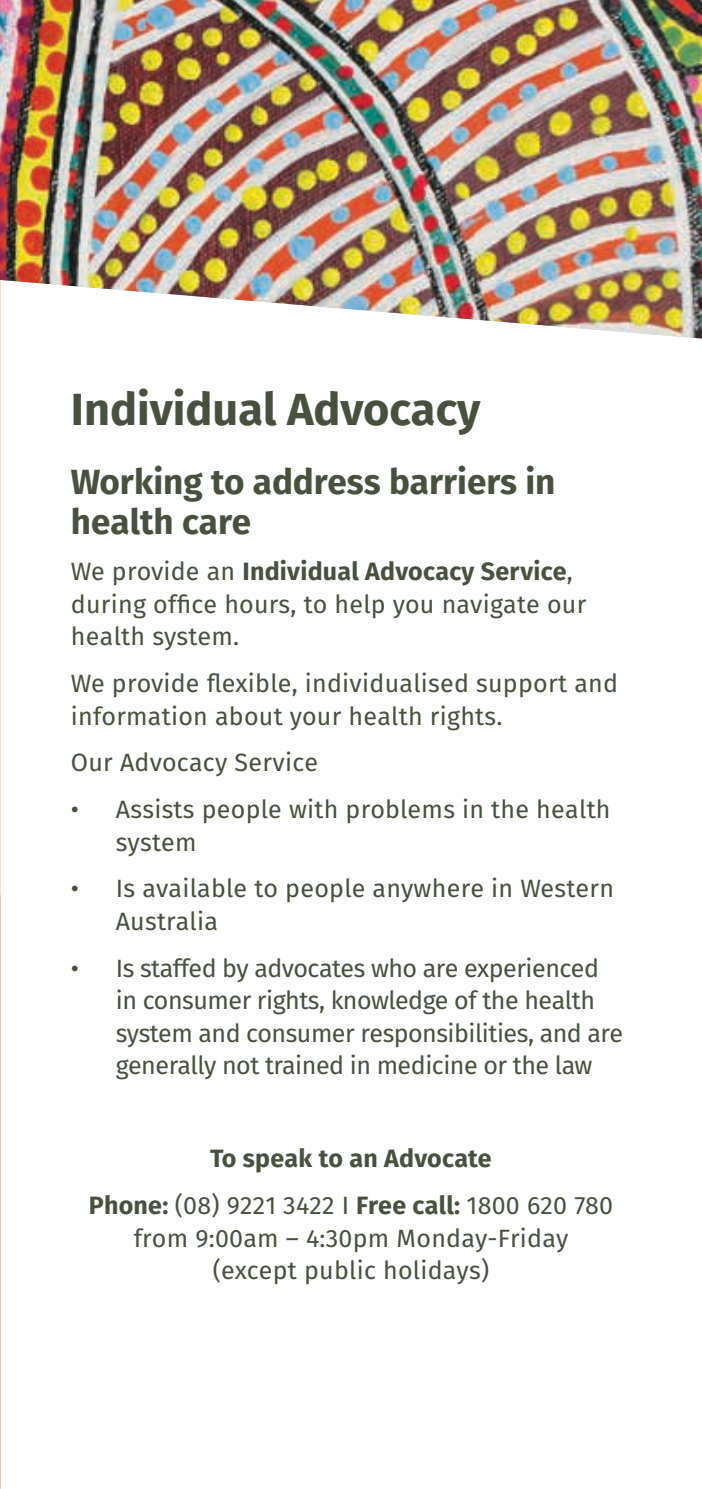
<style>
.page{position:relative;width:702px;height:1489px;background:#fff}
.page>*{position:absolute;margin:0;border:0;box-sizing:border-box;transform-origin:0 0}
.t1{font:700 45px "Fira Sans";color:#47513d}
.t2{font:700 35px/40px "Fira Sans";color:#47513d}
.t3{font:25px/32.5px "Fira Sans";letter-spacing:.01em;color:#47513d}
.t4{font:25px/32.5px "Fira Sans";letter-spacing:-.02em;color:#47513d}
.t5{font:700 25px/46.8px "Fira Sans";letter-spacing:.01em;color:#47513d;text-align:center}
.s1{font-weight:700}
.s2{font-weight:400}
</style>
<div class="page">
<img style="left:0;top:0;width:702px;height:338px">
<h1 class="t1" style="left:71px;top:378px;width:411px">Individual Advocacy</h1>
<h2 class="t2" style="left:71px;top:464px;width:486px">Working to address barriers in health care</h2>
<p class="t3" style="left:71px;top:557px;width:517px">We provide an <span class="s1">Individual Advocacy Service</span>, during office hours, to help you navigate our health system.</p>
<p class="t3" style="left:71px;top:669px;width:548px">We provide flexible, individualised support and information about your health rights.</p>
<p class="t3" style="left:71px;top:748px;width:249px">Our Advocacy Service</p>
<p class="t3" style="left:116px;top:795px;width:496px;text-indent:-45px">• Assists people with problems in the health system</p>
<p class="t3" style="left:116px;top:874px;width:499px;text-indent:-45px">• Is available to people anywhere in Western<br>Australia</p>
<p class="t4" style="left:116px;top:953px;width:509px;text-indent:-45px">• Is staffed by advocates who are experienced in consumer rights, knowledge of the health system and consumer responsibilities, and are generally not trained in medicine or the law</p>
<p class="t5" style="left:89px;top:1137px;width:526px">To speak to an Advocate<br>Phone: <span class="s2">(08) 9221 3422 I</span> Free call: <span class="s2">1800 620 780</span></p>
<p class="t3" style="left:134px;top:1223px;width:436px;text-align:center">from 9:00am – 4:30pm Monday-Friday (except public holidays)</p>
</div>
